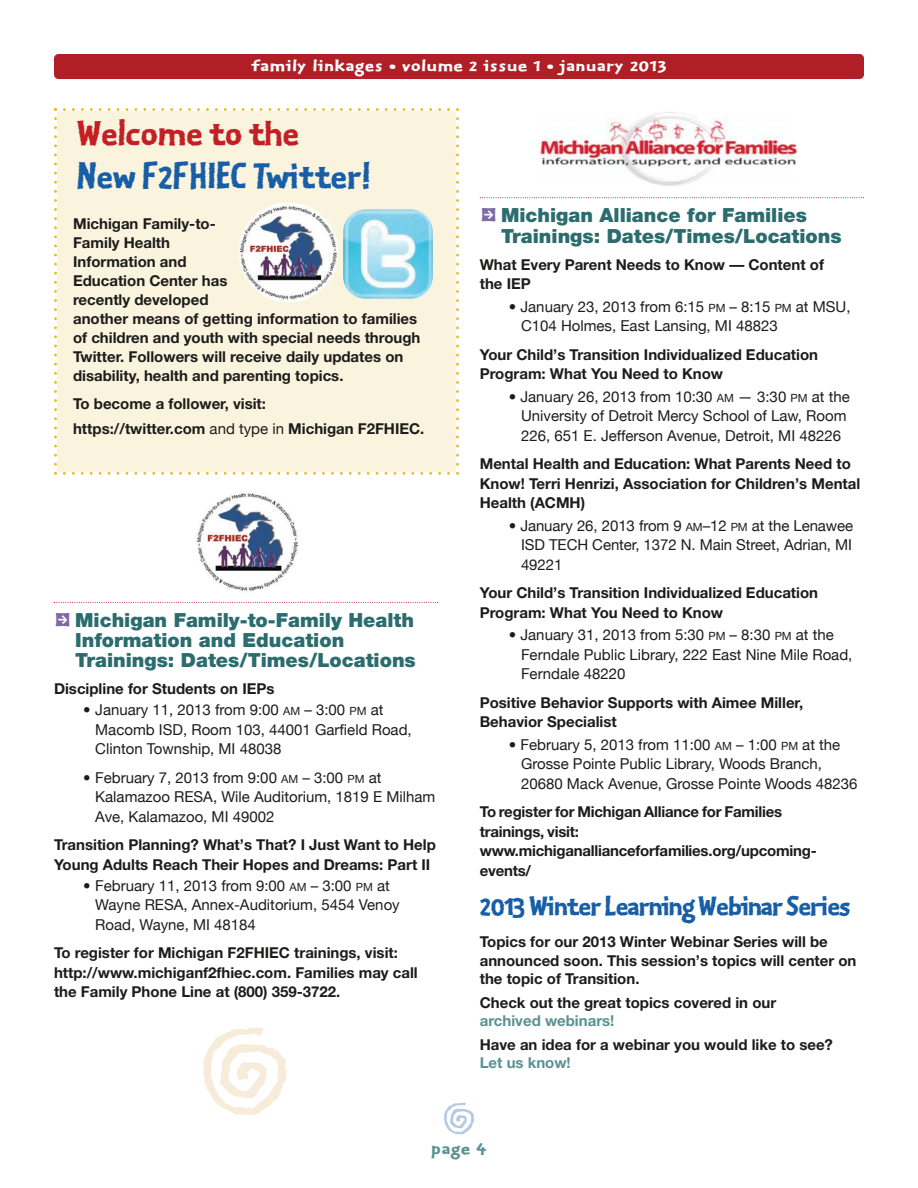
<style>
.page{position:relative;width:918px;height:1188px;background:#fff}
.page>*{position:absolute;margin:0;border:0;box-sizing:border-box;transform-origin:0 0}
.t1{font:144px "Kosmik Glyphs";color:#f7ebda;scale:1.1 1}
.t2{font:52.2px "Kosmik Glyphs";color:#b6cbe1;scale:1.1 1}
.t3{font:39px "Kosmik Bold Two";letter-spacing:-.01em;color:#185ea6;scale:1.2 1}
.t4{font:39px "Kosmik Bold Two";letter-spacing:-.01em;color:#c32026;scale:1.2 1}
.t5{font:30px "Kosmik Bold Two";letter-spacing:-.03em;color:#185ea6;scale:1.2 1}
.t6{font:900 19.5px/20.2px "Helvetica Neue";color:#2b6c6e}
.t7{font:18px "Kosmik Bold One";letter-spacing:.03em;color:#fff;scale:1.4 1}
.t8{font:18px "Kosmik Bold One";color:#5a9193;scale:1.4 1}
.t9{font:700 15px/19.5px "Helvetica Neue";color:#1d1c1b}
.t10{font:15px/19.5px "Helvetica Neue";color:#1d1c1b}
.t11{font:700 15px "Helvetica Neue";color:#5a9193}
.s1{font-size:12px}
.s2{font-weight:400}
.s3{font-family:"Kosmik Glyphs";font-weight:400;font-size:27px;color:#8168a6}
.s4{font-size:11.25px}
</style>
<div class="page">
<div style="left:54px;top:108px;width:405px;height:367px;background:#faf4de"></div>
<svg style="left:480px;top:197px;width:384px;height:1px"></svg>
<svg style="left:54px;top:602px;width:384px;height:1px"></svg>
<div style="left:54px;top:54px;width:810px;height:25px;background:#af1f25;border-radius:5px"></div>
<img style="left:239px;top:203px;width:100px;height:100px;border-radius:50%">
<img style="left:343px;top:209px;width:90px;height:90px;border-radius:22px">
<img style="left:195px;top:490px;width:104px;height:104px;border-radius:50%">
<img style="left:538px;top:112px;width:259px;height:74px">
<p class="t7" style="left:251px;top:55px;width:298px">family linkages <span class="s1">•</span> volume 2 issue 1 <span class="s1">•</span> january 2013</p>
<p class="t4" style="left:77px;top:118px;width:187px">Welcome to the</p>
<h1 class="t3" style="left:77px;top:162px;width:247px">New F2FHIEC Twitter!</h1>
<p class="t9" style="left:73px;top:215px;width:156px;line-height:19px">Michigan Family-to-<br>Family Health<br>Information and<br>Education Center has recently developed</p>
<p class="t9" style="left:73px;top:310px;width:349px;line-height:19px">another means of getting information to families of children and youth with special needs through Twitter. Followers will receive daily updates on disability, health and parenting topics.</p>
<p class="t9" style="left:73px;top:393px;width:353px;line-height:25px">To become a follower, visit:<br>https://twitter.com <span class="s2">and type in</span> Michigan F2FHIEC.</p>
<h3 class="t6" style="left:75px;top:612px;width:342px;text-indent:-20px"><span class="s3">2</span> Michigan Family-to-Family Health<br>Information and Education<br>Trainings: Dates/Times/Locations</h3>
<p class="t9" style="left:54px;top:681px;width:222px">Discipline for Students on IEPs</p>
<p class="t10" style="left:95px;top:700px;width:318px;text-indent:-12px">• January 11, 2013 from 9:00 <span class="s4">AM</span> – 3:00 <span class="s4">PM</span> at<br>Macomb ISD, Room 103, 44001 Garfield Road,<br>Clinton Township, MI 48038</p>
<p class="t10" style="left:95px;top:768px;width:342px;text-indent:-12px">• February 7, 2013 from 9:00 <span class="s4">AM</span> – 3:00 <span class="s4">PM</span> at<br>Kalamazoo RESA, Wile Auditorium, 1819 E Milham<br>Ave, Kalamazoo, MI 49002</p>
<p class="t9" style="left:54px;top:837px;width:383px">Transition Planning? What’s That? I Just Want to Help<br>Young Adults Reach Their Hopes and Dreams: Part II</p>
<p class="t10" style="left:95px;top:876px;width:306px;text-indent:-12px">• February 11, 2013 from 9:00 <span class="s4">AM</span> – 3:00 <span class="s4">PM</span> at<br>Wayne RESA, Annex-Auditorium, 5454 Venoy<br>Road, Wayne, MI 48184</p>
<p class="t9" style="left:54px;top:945px;width:365px">To register for Michigan F2FHIEC trainings, visit: http://www.michiganf2fhiec.com. Families may call the Family Phone Line at (800) 359-3722.</p>
<h3 class="t6" style="left:501px;top:207px;width:342px;text-indent:-20px"><span class="s3">2</span> Michigan Alliance for Families<br>Trainings: Dates/Times/Locations</h3>
<p class="t9" style="left:480px;top:256px;width:346px">What Every Parent Needs to Know — Content of the IEP</p>
<p class="t10" style="left:521px;top:296px;width:331px;text-indent:-12px">• January 23, 2013 from 6:15 <span class="s4">PM</span> – 8:15 <span class="s4">PM</span> at MSU,<br>C104 Holmes, East Lansing, MI 48823</p>
<p class="t9" style="left:480px;top:346px;width:340px">Your Child’s Transition Individualized Education<br>Program: What You Need to Know</p>
<p class="t10" style="left:509px;top:386px;width:343px;text-align:center">• January 26, 2013 from 10:30 <span class="s4">AM</span> — 3:30 <span class="s4">PM</span> at the<br>University of Detroit Mercy School of Law, Room<br>226, 651 E. Jefferson Avenue, Detroit, MI 48226</p>
<p class="t9" style="left:480px;top:455px;width:382px">Mental Health and Education: What Parents Need to<br>Know! Terri Henrizi, Association for Children’s Mental<br>Health (ACMH)</p>
<p class="t10" style="left:521px;top:515px;width:334px;text-align:justify;text-indent:-12px">• January 26, 2013 from 9 <span class="s4">AM</span>–12 <span class="s4">PM</span> at the Lenawee ISD TECH Center, 1372 N. Main Street, Adrian, MI 49221</p>
<p class="t9" style="left:480px;top:584px;width:340px">Your Child’s Transition Individualized Education<br>Program: What You Need to Know</p>
<p class="t10" style="left:521px;top:625px;width:333px;text-indent:-12px">• January 31, 2013 from 5:30 <span class="s4">PM</span> – 8:30 <span class="s4">PM</span> at the<br>Ferndale Public Library, 222 East Nine Mile Road,<br>Ferndale 48220</p>
<p class="t9" style="left:480px;top:694px;width:325px">Positive Behavior Supports with Aimee Miller,<br>Behavior Specialist</p>
<p class="t10" style="left:521px;top:734px;width:338px;text-indent:-12px">• February 5, 2013 from 11:00 <span class="s4">AM</span> – 1:00 <span class="s4">PM</span> at the<br>Grosse Pointe Public Library, Woods Branch,<br>20680 Mack Avenue, Grosse Pointe Woods 48236</p>
<p class="t9" style="left:480px;top:803px;width:339px">To register for Michigan Alliance for Families trainings, visit: www.michiganallianceforfamilies.org/upcoming&shy;events/</p>
<h2 class="t5" style="left:480px;top:894px;width:310px">2013 Winter Learning Webinar Series</h2>
<p class="t9" style="left:480px;top:933px;width:378px;line-height:18.8px">Topics for our 2013 Winter Webinar Series will be announced soon. This session’s topics will center on the topic of Transition.</p>
<p class="t9" style="left:480px;top:994px;width:298px">Check out the great topics covered in our</p>
<p class="t1" style="left:197px;top:996px;width:90px">i</p>
<p class="t11" style="left:480px;top:1016px;width:136px">archived webinars!</p>
<p class="t9" style="left:480px;top:1036px;width:355px">Have an idea for a webinar you would like to see?</p>
<p class="t11" style="left:480px;top:1058px;width:93px">Let us know!</p>
<p class="t2" style="left:442px;top:1091px;width:34px">i</p>
<p class="t8" style="left:431px;top:1138px;width:41px">page 4</p>
</div>
